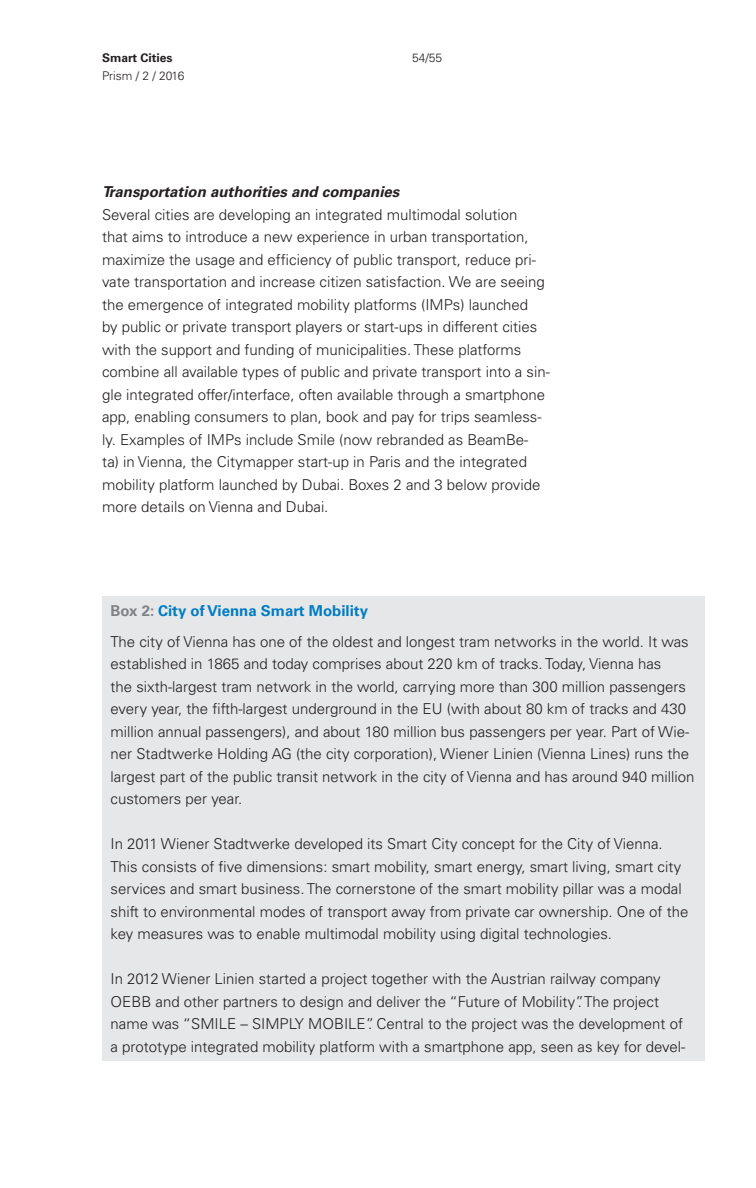
<style>
.page{position:relative;width:756px;height:1188px;background:#fff}
.page>*{position:absolute;margin:0;border:0;box-sizing:border-box;transform-origin:0 0}
.t1{font:300 15px/22.5px "Univers CE";color:#231f20}
.t2{font:italic 700 15px "Univers CE";color:#231f20}
.t3{font:300 12px "Univers CE";color:#231f20}
.t4{font:700 12px "Univers CE";color:#231f20}
.s1{font-weight:700;color:#808285}
.s2{font-weight:700;color:#007cc2}
</style>
<div class="page">
<div style="left:102px;top:596px;width:603px;height:464px;background:#e6e7e9"></div>
<p class="t4" style="left:102px;top:51px;width:72px">Smart Cities</p>
<p class="t3" style="left:102px;top:69px;width:84px">Prism / 2 / 2016</p>
<p class="t3" style="left:412px;top:51px;width:32px">54/55</p>
<p class="t2" style="left:102px;top:183px;width:299px">Transportation authorities and companies</p>
<p class="t1" style="left:102px;top:204px;width:449px">Several cities are developing an integrated multimodal solution<br>that aims to introduce a new experience in urban transportation, maximize the usage and efficiency of public transport, reduce pri&shy;vate transportation and increase citizen satisfaction. We are seeing the emergence of integrated mobility platforms (IMPs) launched<br>by public or private transport players or start-ups in different cities with the support and funding of municipalities. These platforms combine all available types of public and private transport into a sin&shy;gle integrated offer/interface, often available through a smartphone app, enabling consumers to plan, book and pay for trips seamless&shy;ly. Examples of IMPs include Smile (now rebranded as BeamBe-<br>ta) in Vienna, the Citymapper start-up in Paris and the integrated mobility platform launched by Dubai. Boxes 2 and 3 below provide more details on Vienna and Dubai.</p>
<p class="t1" style="left:111px;top:595px;width:580px;line-height:31px"><span class="s1">Box 2:</span> <span class="s2">City of Vienna Smart Mobility<br></span>The city of Vienna has one of the oldest and longest tram networks in the world. It was</p>
<p class="t1" style="left:111px;top:653px;width:586px">established in 1865 and today comprises about 220 km of tracks. Today, Vienna has<br>the sixth-largest tram network in the world, carrying more than 300 million passengers every year, the fifth-largest underground in the EU (with about 80 km of tracks and 430 million annual passengers), and about 180 million bus passengers per year. Part of Wie&shy;ner Stadtwerke Holding AG (the city corporation), Wiener Linien (Vienna Lines) runs the largest part of the public transit network in the city of Vienna and has around 940 million customers per year.</p>
<p class="t1" style="left:111px;top:833px;width:579px">In 2011 Wiener Stadtwerke developed its Smart City concept for the City of Vienna.<br>This consists of five dimensions: smart mobility, smart energy, smart living, smart city services and smart business. The cornerstone of the smart mobility pillar was a modal shift to environmental modes of transport away from private car ownership. One of the key measures was to enable multimodal mobility using digital technologies.</p>
<p class="t1" style="left:111px;top:968px;width:576px">In 2012 Wiener Linien started a project together with the Austrian railway company OEBB and other partners to design and deliver the “Future of Mobility”. The project name was “SMILE – SIMPLY MOBILE”. Central to the project was the development of a prototype integrated mobility platform with a smartphone app, seen as key for devel-</p>
</div>
